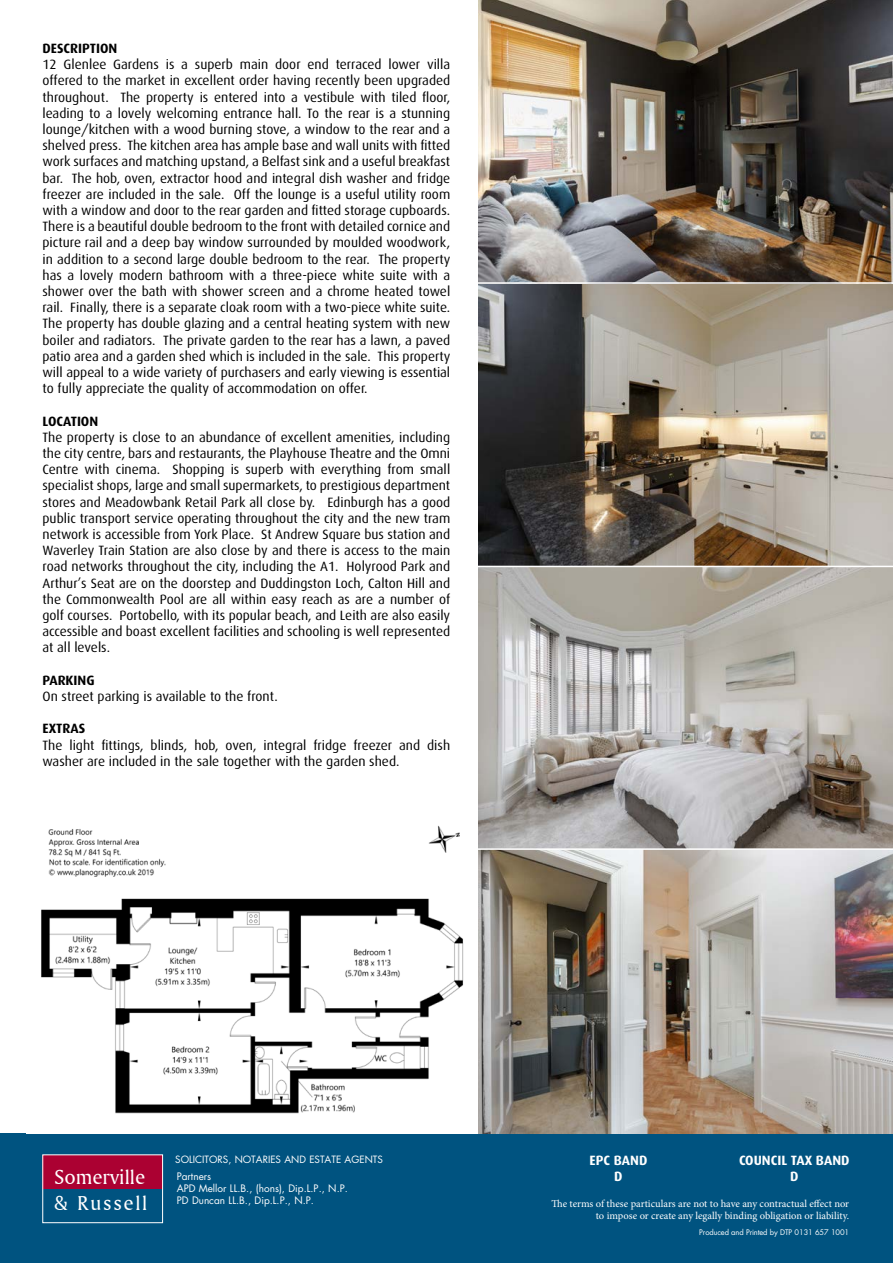
<style>
.page{position:relative;width:893px;height:1263px;background:#fff}
.page>*{position:absolute;margin:0;border:0;box-sizing:border-box;transform-origin:0 0}
.t1{font:21.15px "Amerigo BT Roman A";color:#fff}
.t2{font:21.15px "Amerigo BT Roman A";letter-spacing:.08em;color:#fff}
._6_Body_Text{font:13.5px/16.2px "Dax";color:#000;text-align:justify}
._7_heads{font:700 13.5px "Dax";color:#000}
.t3{font:700 13.5px "Dax";color:#fff}
.t4{font:10.5px/12.6px "Minion Pro";color:#fff;text-align:right}
.t5{font:10.05px "Futura";color:#fff}
.t6{font:9.75px "Futura";color:#fff}
.t7{font:7.5px "Futura";letter-spacing:-.015em;color:#fff}
</style>
<div class="page">
<div style="left:0;top:1133px;width:893px;height:130px;background:#005380"></div>
<img style="left:478px;top:284px;width:415px;height:282px">
<svg style="left:478px;top:567px;width:415px;height:281px;background:#aeaba6"></svg>
<img style="left:478px;top:0;width:415px;height:282px">
<img style="left:478px;top:850px;width:415px;height:283px">
<div style="left:43px;top:1155px;width:120px;height:34px;background:#ab0132"></div>
<div style="left:43px;top:1188px;width:120px;height:34px;background:#005380"></div>
<div style="left:42px;top:1154px;width:121px;height:69px;border:1px solid #fff"></div>
<img style="left:41px;top:898px;width:423px;height:216px">
<img style="left:48px;top:825px;width:412px;height:52px">
<p class="_7_heads" style="left:43px;top:41px;width:76px">DESCRIPTION</p>
<p class="_6_Body_Text" style="left:43px;top:56px;width:409px">12 Glenlee Gardens is a superb main door end terraced lower villa offered to the market in excellent order having recently been upgraded throughout. The property is entered into a vestibule with tiled floor, leading to a lovely welcoming entrance hall. To the rear is a stunning lounge/kitchen with a wood burning stove, a window to the rear and a shelved press. The kitchen area has ample base and wall units with fitted work surfaces and matching upstand, a Belfast sink and a useful breakfast bar. The hob, oven, extractor hood and integral dish washer and fridge freezer are included in the sale. Off the lounge is a useful utility room with a window and door to the rear garden and fitted storage cupboards.<br>There is a beautiful double bedroom to the front with detailed cornice and picture rail and a deep bay window surrounded by moulded woodwork, in addition to a second large double bedroom to the rear. The property has a lovely modern bathroom with a three-piece white suite with a shower over the bath with shower screen and a chrome heated towel rail. Finally, there is a separate cloak room with a two-piece white suite.<br>The property has double glazing and a central heating system with new boiler and radiators. The private garden to the rear has a lawn, a paved patio area and a garden shed which is included in the sale. This property will appeal to a wide variety of purchasers and early viewing is essential to fully appreciate the quality of accommodation on offer.</p>
<p class="_7_heads" style="left:43px;top:413px;width:57px">LOCATION</p>
<p class="_6_Body_Text" style="left:43px;top:429px;width:409px">The property is close to an abundance of excellent amenities, including the city centre, bars and restaurants, the Playhouse Theatre and the Omni Centre with cinema. Shopping is superb with everything from small specialist shops, large and small supermarkets, to prestigious department stores and Meadowbank Retail Park all close by. Edinburgh has a good public transport service operating throughout the city and the new tram network is accessible from York Place. St Andrew Square bus station and Waverley Train Station are also close by and there is access to the main road networks throughout the city, including the A1. Holyrood Park and Arthur’s Seat are on the doorstep and Duddingston Loch, Calton Hill and the Commonwealth Pool are all within easy reach as are a number of golf courses. Portobello, with its popular beach, and Leith are also easily accessible and boast excellent facilities and schooling is well represented at all levels.</p>
<p class="_7_heads" style="left:43px;top:672px;width:54px">PARKING</p>
<p class="_6_Body_Text" style="left:43px;top:688px;width:237px">On street parking is available to the front.</p>
<p class="_7_heads" style="left:43px;top:721px;width:44px">EXTRAS</p>
<p class="_6_Body_Text" style="left:43px;top:737px;width:409px">The light fittings, blinds, hob, oven, integral fridge freezer and dish washer are included in the sale together with the garden shed.</p>
<p class="t6" style="left:175px;top:1153px;width:209px">SOLICITORS, NOTARIES AND ESTATE AGENTS</p>
<p class="t3" style="left:590px;top:1152px;width:59px">EPC BAND</p>
<p class="t3" style="left:739px;top:1152px;width:112px">COUNCIL TAX BAND</p>
<p class="t3" style="left:790px;top:1169px;width:10px">D</p>
<p class="t1" style="left:54px;top:1164px;width:93px">Somerville</p>
<p class="t2" style="left:54px;top:1190px;width:95px">&amp; Russell</p>
<p class="t4" style="left:551px;top:1197px;width:299px">The terms of these particulars are not to have any contractual effect nor to impose or create any legally binding obligation or liability.</p>
<p class="t7" style="left:699px;top:1227px;width:151px">Produced and Printed by DTP 0131 657 1001</p>
<p class="t5" style="left:177px;top:1170px;width:36px">Partners</p>
<p class="t3" style="left:614px;top:1169px;width:10px">D</p>
<p class="t5" style="left:177px;top:1182px;width:173px">APD Mellor LL.B., (hons), Dip.L.P., N.P.</p>
<p class="t5" style="left:177px;top:1194px;width:139px">PD Duncan LL.B., Dip.L.P., N.P.</p>
</div>
